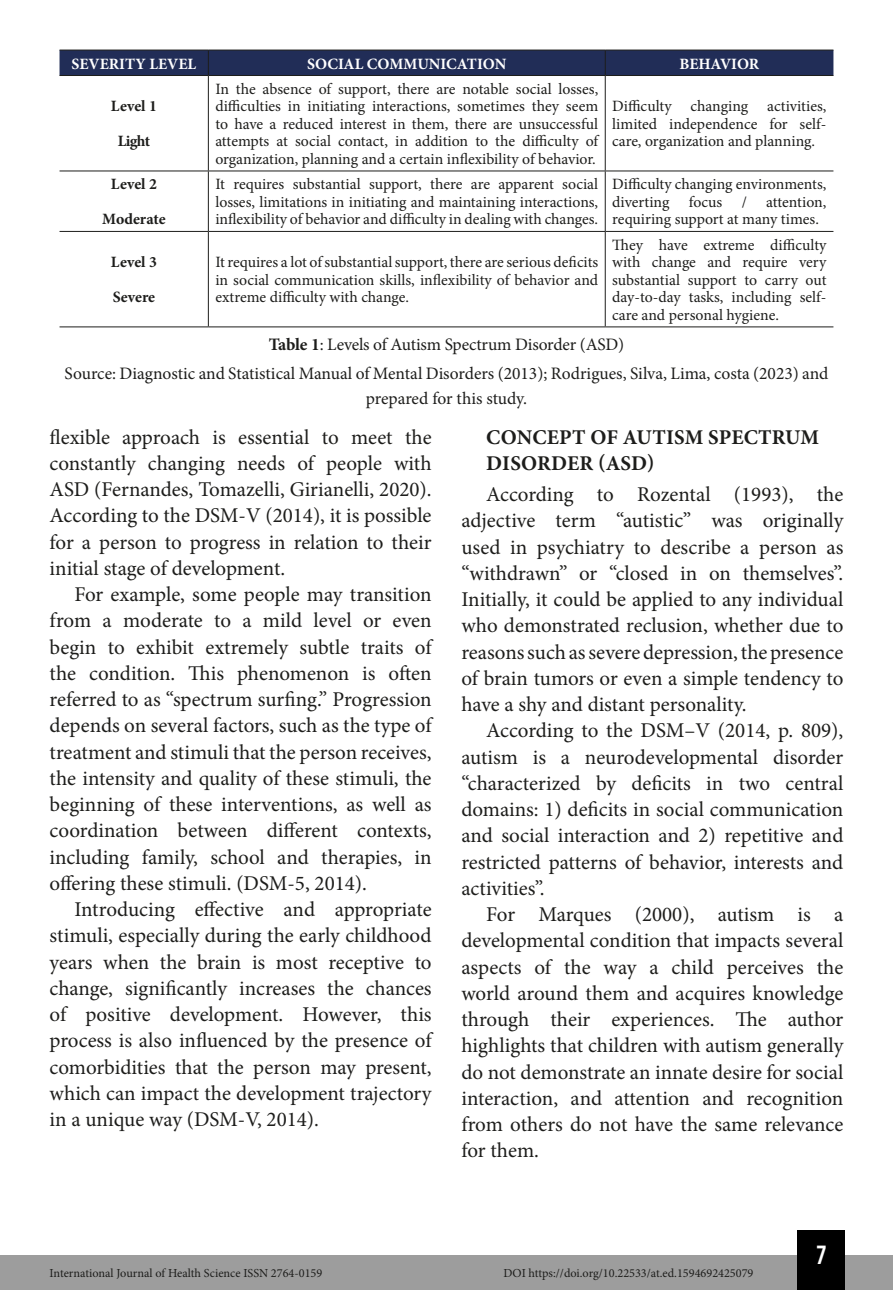
<style>
.page{position:relative;width:893px;height:1290px;background:#fff}
.page>*{position:absolute;margin:0;border:0;box-sizing:border-box;transform-origin:0 0}
.t1{font:26.25px "Bebas Kai";color:#fff}
.TXT{font:21px/26.2px "Minion Pro";color:#1d1d1b;text-align:justify}
.SUB{font:700 21px/26.2px "Minion Pro";letter-spacing:.005em;color:#1d1d1b}
.Info_Imagem{font:17.5px/24.5px "Minion Pro";letter-spacing:-.005em;color:#1d1d1b;text-align:center}
.Tabela{font:15.75px/17.5px "Minion Pro";color:#1d1d1b;text-align:justify}
.Tabela-2{font:700 15.75px "Minion Pro";color:#fff}
.Tabela-3{font:700 15.75px "Minion Pro";letter-spacing:-.005em;color:#1d1d1b}
.t2{font:12.25px "Minion Pro";color:#1d1d1b}
.s1{font-weight:700}
</style>
<div class="page">
<div style="left:0;top:1255px;width:893px;height:35px;background:#9d9d9d"></div>
<div style="left:797px;top:1230px;width:48px;height:60px;background:#000"></div>
<div style="left:60px;top:50px;width:773px;height:25px;background:#212d57"></div>
<hr style="left:60px;top:75px;width:148px;height:1px;background:#1d1d1b">
<hr style="left:208px;top:75px;width:397px;height:1px;background:#1d1d1b">
<hr style="left:208px;top:76px;width:1px;height:95px;background:#1d1d1b">
<hr style="left:605px;top:75px;width:228px;height:1px;background:#1d1d1b">
<hr style="left:605px;top:76px;width:1px;height:95px;background:#1d1d1b">
<hr style="left:60px;top:171px;width:148px;height:1px;background:#1d1d1b">
<hr style="left:208px;top:171px;width:397px;height:1px;background:#1d1d1b">
<hr style="left:208px;top:171px;width:1px;height:60px;background:#1d1d1b">
<hr style="left:605px;top:171px;width:228px;height:1px;background:#1d1d1b">
<hr style="left:605px;top:171px;width:1px;height:60px;background:#1d1d1b">
<hr style="left:60px;top:231px;width:148px;height:1px;background:#1d1d1b">
<hr style="left:208px;top:231px;width:397px;height:1px;background:#1d1d1b">
<hr style="left:208px;top:232px;width:1px;height:94px;background:#1d1d1b">
<hr style="left:605px;top:231px;width:228px;height:1px;background:#1d1d1b">
<hr style="left:605px;top:232px;width:1px;height:94px;background:#1d1d1b">
<hr style="left:60px;top:326px;width:148px;height:1px;background:#1d1d1b">
<hr style="left:208px;top:326px;width:397px;height:1px;background:#1d1d1b">
<hr style="left:605px;top:326px;width:228px;height:1px;background:#1d1d1b">
<p class="Tabela-2" style="left:72px;top:52px;width:126px">SEVERITY LEVEL</p>
<p class="Tabela-2" style="left:307px;top:52px;width:201px">SOCIAL COMMUNICATION</p>
<p class="Tabela-2" style="left:679px;top:52px;width:81px">BEHAVIOR</p>
<p class="Tabela-3" style="left:111px;top:95px;width:47px">Level 1</p>
<p class="Tabela-3" style="left:118px;top:130px;width:34px">Light</p>
<p class="Tabela" style="left:215px;top:80px;width:384px">In the absence of support, there are notable social losses, difficulties in initiating interactions, sometimes they seem to have a reduced interest in them, there are unsuccessful attempts at social contact, in addition to the difficulty of organization, planning and a certain inflexibility of behavior.</p>
<p class="Tabela" style="left:612px;top:98px;width:216px">Difficulty changing activities, limited independence for self&shy;care, organization and planning.</p>
<p class="Tabela-3" style="left:111px;top:173px;width:47px">Level 2</p>
<p class="Tabela-3" style="left:102px;top:208px;width:65px">Moderate</p>
<p class="Tabela" style="left:215px;top:176px;width:384px">It requires substantial support, there are apparent social losses, limitations in initiating and maintaining interactions, inflexibility of behavior and difficulty in dealing with changes.</p>
<p class="Tabela" style="left:612px;top:176px;width:216px">Difficulty changing environments, diverting focus / attention, requiring support at many times.</p>
<p class="Tabela" style="left:612px;top:236px;width:216px">They have extreme difficulty with change and require very substantial support to carry out day-to-day tasks, including self&shy;care and personal hygiene.</p>
<p class="Info_Imagem" style="left:269px;top:332px;width:357px"><span class="s1">Table 1</span>: Levels of Autism Spectrum Disorder (ASD)</p>
<p class="Info_Imagem" style="left:64px;top:361px;width:765px">Source: Diagnostic and Statistical Manual of Mental Disorders (2013); Rodrigues, Silva, Lima, costa (2023) and prepared for this study.</p>
<p class="TXT" style="left:50px;top:424px;width:384px">flexible approach is essential to meet the constantly changing needs of people with ASD (Fernandes, Tomazelli, Girianelli, 2020).<br>According to the DSM-V (2014), it is possible for a person to progress in relation to their initial stage of development.</p>
<p class="TXT" style="left:50px;top:581px;width:384px;text-indent:25px">For example, some people may transition from a moderate to a mild level or even begin to exhibit extremely subtle traits of the condition. This phenomenon is often referred to as “spectrum surfing.” Progression depends on several factors, such as the type of treatment and stimuli that the person receives, the intensity and quality of these stimuli, the beginning of these interventions, as well as coordination between different contexts, including family, school and therapies, in offering these stimuli. (DSM-5, 2014).</p>
<p class="TXT" style="left:50px;top:896px;width:384px;text-indent:25px">Introducing effective and appropriate stimuli, especially during the early childhood years when the brain is most receptive to change, significantly increases the chances of positive development. However, this process is also influenced by the presence of comorbidities that the person may present, which can impact the development trajectory in a unique way (DSM-V, 2014).</p>
<p class="Tabela" style="left:215px;top:254px;width:384px">It requires a lot of substantial support, there are serious deficits in social communication skills, inflexibility of behavior and extreme difficulty with change.</p>
<p class="Tabela-3" style="left:111px;top:251px;width:47px">Level 3</p>
<p class="Tabela-3" style="left:113px;top:286px;width:44px">Severe</p>
<p class="SUB" style="left:486px;top:423px;width:334px">CONCEPT OF AUTISM SPECTRUM<br>DISORDER (ASD)</p>
<p class="TXT" style="left:461px;top:481px;width:384px;text-indent:25px">According to Rozental (1993), the adjective term “autistic” was originally used in psychiatry to describe a person as “withdrawn” or “closed in on themselves”.<br>Initially, it could be applied to any individual who demonstrated reclusion, whether due to reasons such as severe depression, the presence of brain tumors or even a simple tendency to have a shy and distant personality.</p>
<p class="TXT" style="left:461px;top:717px;width:384px;text-indent:25px">According to the DSM–V (2014, p. 809), autism is a neurodevelopmental disorder “characterized by deficits in two central domains: 1) deficits in social communication and social interaction and 2) repetitive and restricted patterns of behavior, interests and activities”.</p>
<p class="TXT" style="left:461px;top:901px;width:384px;text-indent:25px">For Marques (2000), autism is a developmental condition that impacts several aspects of the way a child perceives the world around them and acquires knowledge through their experiences. The author highlights that children with autism generally do not demonstrate an innate desire for social interaction, and attention and recognition from others do not have the same relevance for them.</p>
<p class="t2" style="left:50px;top:1265px;width:274px">International Journal of Health Science ISSN 2764-0159</p>
<p class="t2" style="left:503px;top:1265px;width:252px">DOI https://doi.org/10.22533/at.ed.1594692425079</p>
<p class="t1" style="left:817px;top:1241px;width:11px">7</p>
</div>
